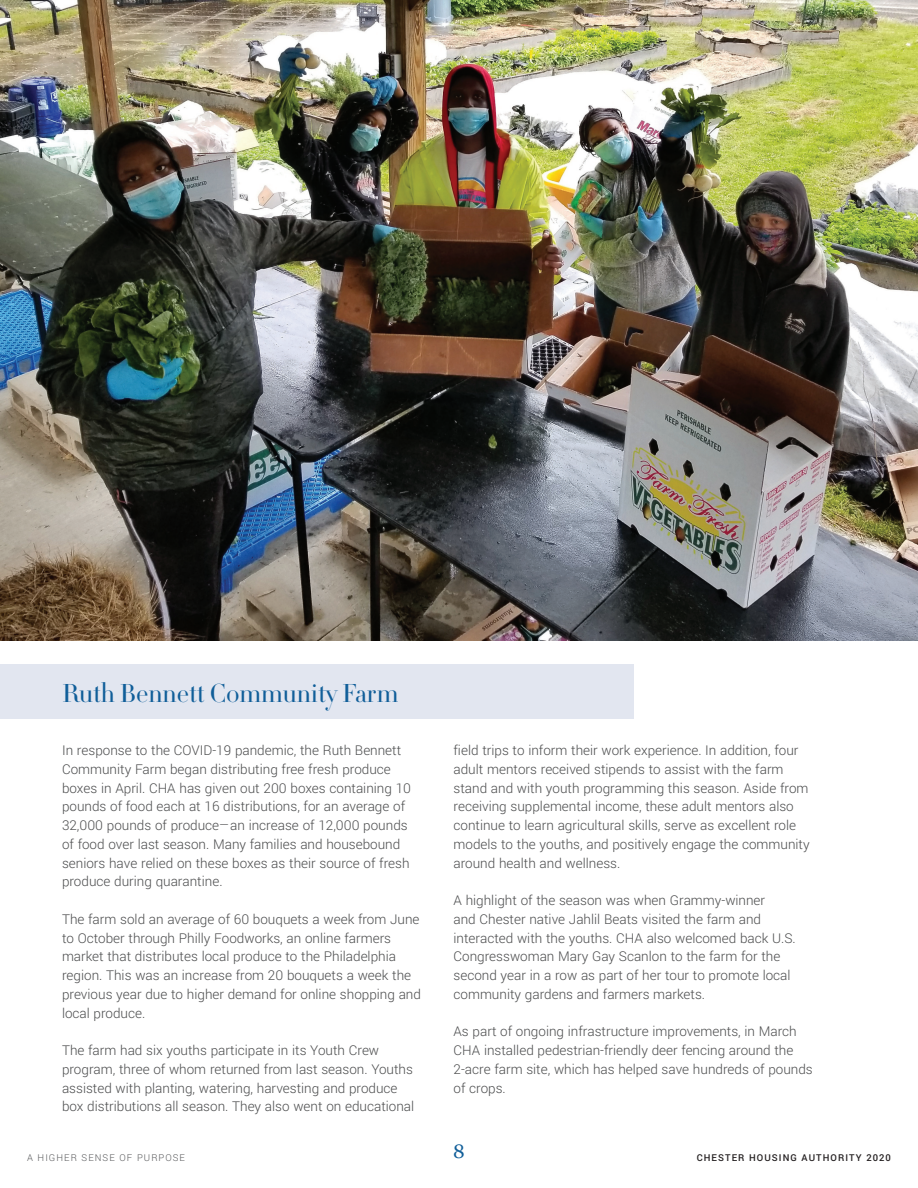
<style>
.page{position:relative;width:918px;height:1188px;background:#fff}
.page>*{position:absolute;margin:0;border:0;box-sizing:border-box;transform-origin:0 0}
.t1{font:27px "Diet Didot";color:#105e99}
.t2{font:19.5px "Georgia";color:#105e99}
.t3{font:300 15px/18.8px "Yantramanav";color:#4b4c4d}
.t4{font:500 10.5px "Yantramanav";letter-spacing:.1em;color:#231f20}
.t5{font:300 10.5px "Yantramanav";letter-spacing:.1em;color:#57585a}
</style>
<div class="page">
<img style="left:0;top:0;width:918px;height:641px">
<div style="left:0;top:664px;width:633px;height:55px;background:#e2e6f0"></div>
<p class="t1" style="left:62px;top:674px;width:338px">Ruth Bennett Community Farm</p>
<p class="t3" style="left:62px;top:741px;width:351px">In response to the COVID-19 pandemic, the Ruth Bennett Community Farm began distributing free fresh produce boxes in April. CHA has given out 200 boxes containing 10 pounds of food each at 16 distributions, for an average of 32,000 pounds of produce—an increase of 12,000 pounds of food over last season. Many families and housebound seniors have relied on these boxes as their source of fresh produce during quarantine.</p>
<p class="t3" style="left:62px;top:910px;width:360px">The farm sold an average of 60 bouquets a week from June to October through Philly Foodworks, an online farmers market that distributes local produce to the Philadelphia region. This was an increase from 20 bouquets a week the previous year due to higher demand for online shopping and local produce.</p>
<p class="t3" style="left:62px;top:1041px;width:354px">The farm had six youths participate in its Youth Crew program, three of whom returned from last season. Youths assisted with planting, watering, harvesting and produce box distributions all season. They also went on educational</p>
<p class="t3" style="left:454px;top:741px;width:358px">field trips to inform their work experience. In addition, four adult mentors received stipends to assist with the farm stand and with youth programming this season. Aside from receiving supplemental income, these adult mentors also continue to learn agricultural skills, serve as excellent role models to the youths, and positively engage the community around health and wellness.</p>
<p class="t3" style="left:454px;top:891px;width:344px">A highlight of the season was when Grammy-winner<br>and Chester native Jahlil Beats visited the farm and interacted with the youths. CHA also welcomed back U.S.<br>Congresswoman Mary Gay Scanlon to the farm for the second year in a row as part of her tour to promote local community gardens and farmers markets.</p>
<p class="t3" style="left:454px;top:1022px;width:361px">As part of ongoing infrastructure improvements, in March CHA installed pedestrian-friendly deer fencing around the 2-acre farm site, which has helped save hundreds of pounds of crops.</p>
<p class="t5" style="left:27px;top:1151px;width:160px">A HIGHER SENSE OF PURPOSE</p>
<h2 class="t2" style="left:453px;top:1140px;width:13px">8</h2>
<p class="t4" style="left:697px;top:1151px;width:196px">CHESTER HOUSING AUTHORITY 2020</p>
</div>
